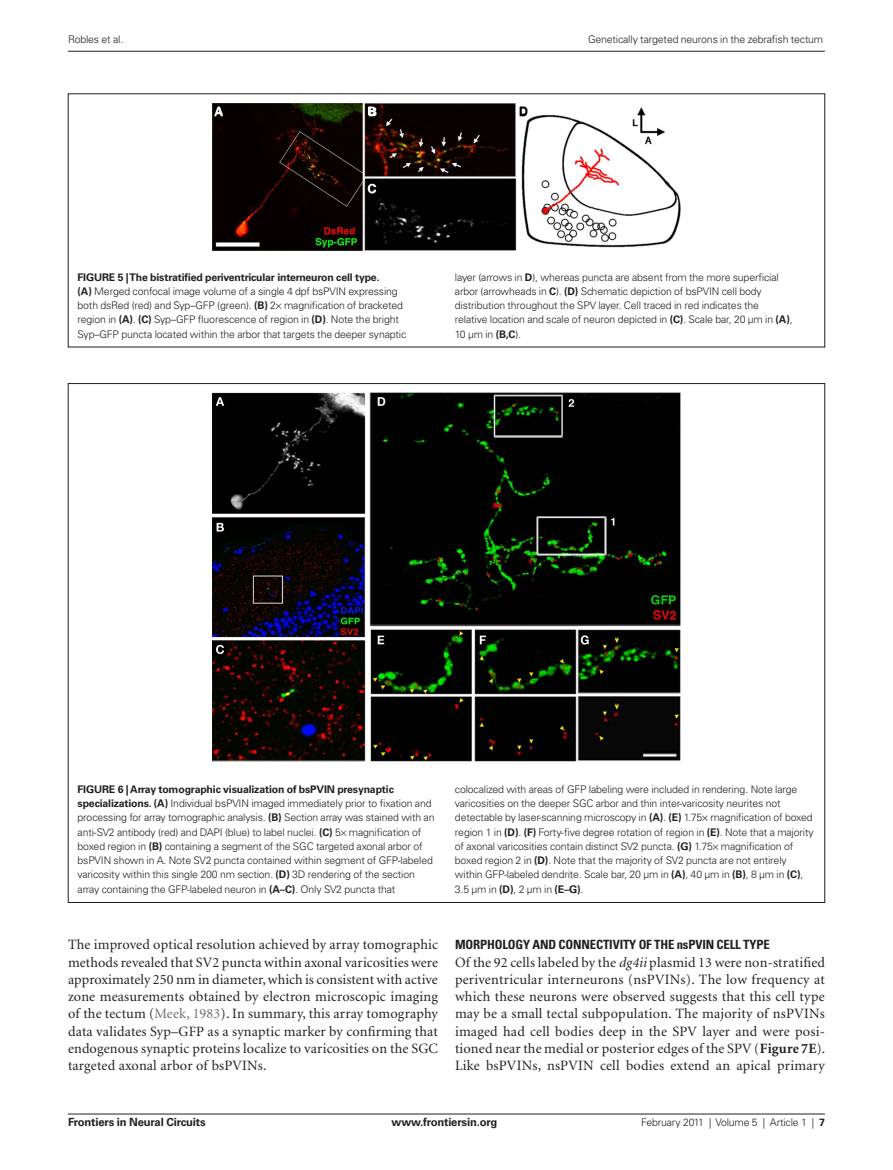
<style>
.page{position:relative;width:893px;height:1170px;background:#fff}
.page>*{position:absolute;margin:0;border:0;box-sizing:border-box;transform-origin:0 0}
.t1{font:14.25px/17.2px "Minion";letter-spacing:.01em;color:#231f20;text-align:justify}
.t2{font:700 condensed 12.75px "Univers";letter-spacing:-.01em;color:#231f20}
.t3{font:700 11.25px "Univers";letter-spacing:-.015em;color:#231f20}
.t4{font:300 10.5px/14.2px "Univers";letter-spacing:-.015em;color:#231f20}
.s1{font-weight:700}
.s2{color:#6c6d70}
.s3{font-style:italic}
</style>
<div class="page">
<img style="left:213px;top:103px;width:467px;height:147px">
<img style="left:213px;top:393px;width:467px;height:369px">
<hr style="left:68px;top:1113px;width:757px;height:1px;background:#231f20">
<hr style="left:68px;top:51px;width:757px;height:1px;background:#231f20">
<p class="t4" style="left:68px;top:32px;width:57px">Robles et al.</p>
<p class="t4" style="left:588px;top:32px;width:237px">Genetically targeted neurons in the zebrafish tectum</p>
<p class="t4" style="left:78px;top:270px;width:330px"><span class="s1">Fig ure 5 | The bistratified periventricular interneuron cell type.<br>(A)</span> Merged confocal image volume of a single 4 dpf bsPVIN expressing both dsRed (red) and Syp–GFP (green). <span class="s1">(B)</span> 2 magnification of bracketed region in <span class="s1">(A)</span>. <span class="s1">(C)</span> Syp–GFP fluorescence of region in <span class="s1">(D)</span>. Note the bright Syp–GFP puncta located within the arbor that targets the deeper synaptic</p>
<p class="t4" style="left:455px;top:270px;width:339px">layer (arrows in <span class="s1">D</span>), whereas puncta are absent from the more superficial arbor (arrowheads in <span class="s1">C</span>). <span class="s1">(D)</span> Schematic depiction of bsPVIN cell body distribution throughout the SPV layer. Cell traced in red indicates the relative location and scale of neuron depicted in <span class="s1">(C)</span>. Scale bar, 20 μm in <span class="s1">(A)</span>, 10 μm in <span class="s1">(B,C</span>).</p>
<p class="t4" style="left:78px;top:782px;width:358px"><span class="s1">Fig ure 6 | Array tomographic visualization of bsPVIN presynaptic specializations. (A)</span> Individual bsPVIN imaged immediately prior to fixation and processing for array tomographic analysis. <span class="s1">(B)</span> Section array was stained with an anti-SV2 antibody (red) and DAPI (blue) to label nuclei. <span class="s1">(C)</span> 5 magnification of boxed region in <span class="s1">(B)</span> containing a segment of the SGC targeted axonal arbor of bsPVIN shown in A. Note SV2 puncta contained within segment of GFP-labeled varicosity within this single 200 nm section. <span class="s1">(D)</span> 3D rendering of the section array containing the GFP-labeled neuron in <span class="s1">(A–C)</span>. Only SV2 puncta that</p>
<p class="t4" style="left:455px;top:782px;width:360px">colocalized with areas of GFP labeling were included in rendering. Note large varicosities on the deeper SGC arbor and thin inter-varicosity neurites not detectable by laser-scanning microscopy in <span class="s1">(A)</span>. <span class="s1">(E)</span> 1.75 magnification of boxed region 1 in <span class="s1">(D)</span>. <span class="s1">(F)</span> Forty-five degree rotation of region in <span class="s1">(E)</span>. Note that a majority of axonal varicosities contain distinct SV2 puncta. <span class="s1">(G)</span> 1.75 magnification of boxed region 2 in <span class="s1">(D)</span>. Note that the majority of SV2 puncta are not entirely within GFP-labeled dendrite. Scale bar, 20 μm in <span class="s1">(A)</span>, 40 μm in <span class="s1">(B)</span>, 8 μm in <span class="s1">(C)</span>, 3.5 μm in <span class="s1">(D)</span>, 2 μm in <span class="s1">(E–G)</span>.</p>
<p class="t1" style="left:68px;top:936px;width:372px">The improved optical resolution achieved by array tomographic methods revealed that SV2 puncta within axonal varicosities were approximately 250 nm in diameter, which is consistent with active zone measurements obtained by electron microscopic imaging of the tectum (<span class="s2">Meek, 1983</span>). In summary, this array tomography data validates Syp–GFP as a synaptic marker by confirming that endogenous synaptic proteins localize to varicosities on the SGC targeted axonal arbor of bsPVINs.</p>
<p class="t2" style="left:455px;top:936px;width:316px">MORPHOLOGY AND CONNECTIVITY OF THE NSPVIN CELL TYPE</p>
<p class="t1" style="left:455px;top:953px;width:372px">Of the 92 cells labeled by the <span class="s3">dg4ii</span> plasmid 13 were non-stratified periventricular interneurons (nsPVINs). The low frequency at which these neurons were observed suggests that this cell type may be a small tectal subpopulation. The majority of nsPVINs imaged had cell bodies deep in the SPV layer and were posi&shy;tioned near the medial or posterior edges of the SPV (<span class="s1">Figure 7E</span>).<br>Like bsPVINs, nsPVIN cell bodies extend an apical primary</p>
<p class="t3" style="left:68px;top:1115px;width:139px">Frontiers in Neural Circuits</p>
<p class="t3" style="left:392px;top:1115px;width:107px">www.frontiersin.org</p>
<p class="t4" style="left:641px;top:1115px;width:185px">February 2011 | Volume 5 | Article 1 | <span class="s1">7</span></p>
</div>
